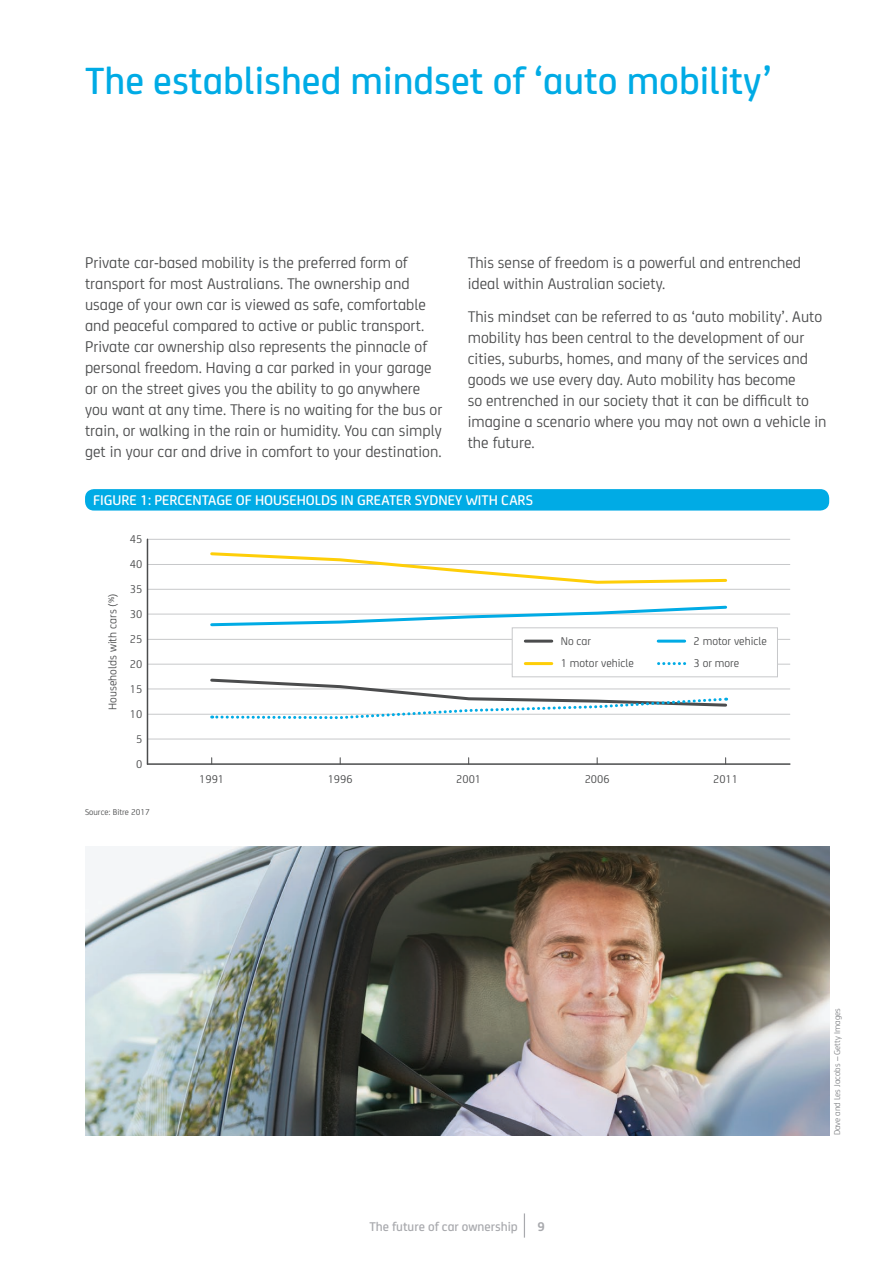
<style>
.page{position:relative;width:893px;height:1263px;background:#fff}
.page>*{position:absolute;margin:0;border:0;box-sizing:border-box;transform-origin:0 0}
.t1{font:500 40.5px "NRMA";color:#00abe5}
.t2{font:16.5px/21px "NRMA";color:#4b4c4d}
.t3{font:500 15px "NRMA";color:#fff}
.t4{font:500 13.5px "NRMA";color:#a8a9ad}
.t5{font:700 13.5px "NRMA";color:#a8a9ad}
.t6{font:12px "NRMA";color:#4b4c4d}
.t7{font:9px "NRMA";color:#808285}
.t8{font:9px "NRMA";color:#4b4c4d}
</style>
<div class="page">
<svg style="left:524px;top:1213px;width:1px;height:24px"></svg>
<img style="left:85px;top:846px;width:744px;height:289px">
<hr style="left:147px;top:739px;width:643px;height:1px;background:#c7c8ca">
<hr style="left:147px;top:714px;width:643px;height:1px;background:#c7c8ca">
<hr style="left:147px;top:689px;width:643px;height:1px;background:#c7c8ca">
<hr style="left:147px;top:664px;width:643px;height:1px;background:#c7c8ca">
<hr style="left:147px;top:639px;width:643px;height:1px;background:#c7c8ca">
<hr style="left:147px;top:614px;width:643px;height:1px;background:#c7c8ca">
<hr style="left:147px;top:589px;width:643px;height:1px;background:#c7c8ca">
<hr style="left:147px;top:564px;width:643px;height:1px;background:#c7c8ca">
<hr style="left:147px;top:539px;width:643px;height:1px;background:#c7c8ca">
<hr style="left:147px;top:763px;width:643px;height:2px;background:#4b4c4d">
<svg style="left:210px;top:552px;width:518px;height:32px"></svg>
<svg style="left:209px;top:605px;width:520px;height:23px"></svg>
<svg style="left:209px;top:677px;width:520px;height:43px"></svg>
<hr style="left:147px;top:539px;width:1px;height:225px;background:#4b4c4d">
<div style="left:512px;top:628px;width:265px;height:49px;background:#fff"></div>
<div style="left:512px;top:627px;width:266px;height:50px;border:1px solid #c7c8ca"></div>
<hr style="left:525px;top:640px;width:27px;height:3px;background:#4b4c4d">
<hr style="left:525px;top:662px;width:27px;height:3px;background:#fece08">
<hr style="left:658px;top:640px;width:27px;height:3px;background:#00abe5">
<svg style="left:658px;top:662px;width:27px;height:3px"></svg>
<div style="left:85px;top:489px;width:744px;height:22px;background:#00abe5;border-radius:9px"></div>
<h1 class="t1" style="left:85px;top:51px;width:688px">The established mindset of ‘auto mobility’</h1>
<p class="t2" style="left:85px;top:251px;width:359px">Private car-based mobility is the preferred form of transport for most Australians. The ownership and usage of your own car is viewed as safe, comfortable and peaceful compared to active or public transport.<br>Private car ownership also represents the pinnacle of personal freedom. Having a car parked in your garage or on the street gives you the ability to go anywhere you want at any time. There is no waiting for the bus or train, or walking in the rain or humidity. You can simply get in your car and drive in comfort to your destination.</p>
<p class="t2" style="left:468px;top:251px;width:335px">This sense of freedom is a powerful and entrenched ideal within Australian society.</p>
<p class="t2" style="left:468px;top:305px;width:360px">This mindset can be referred to as ‘auto mobility’. Auto mobility has been central to the development of our cities, suburbs, homes, and many of the services and goods we use every day. Auto mobility has become<br>so entrenched in our society that it can be difficult to imagine a scenario where you may not own a vehicle in the future.</p>
<p class="t3" style="left:93px;top:489px;width:441px">FIGURE 1: PERCENTAGE OF HOUSEHOLDS IN GREATER SYDNEY WITH CARS</p>
<p class="t6" style="left:130px;top:531px;width:14px">45</p>
<p class="t6" style="left:104px;top:710px;width:118px;rotate:-90deg">Households with cars (%)</p>
<p class="t6" style="left:130px;top:556px;width:14px">40</p>
<p class="t6" style="left:130px;top:581px;width:14px">35</p>
<p class="t6" style="left:130px;top:606px;width:14px">30</p>
<p class="t6" style="left:130px;top:630px;width:14px">25</p>
<p class="t6" style="left:130px;top:655px;width:14px">20</p>
<p class="t6" style="left:130px;top:680px;width:14px">15</p>
<p class="t6" style="left:130px;top:705px;width:14px">10</p>
<p class="t6" style="left:136px;top:730px;width:8px">5</p>
<p class="t6" style="left:136px;top:755px;width:8px">0</p>
<p class="t8" style="left:85px;top:805px;width:66px">Source: Bitre 2017</p>
<p class="t6" style="left:561px;top:632px;width:32px">No car</p>
<p class="t6" style="left:561px;top:655px;width:75px">1 motor vehicle</p>
<p class="t6" style="left:694px;top:632px;width:75px">2 motor vehicle</p>
<p class="t6" style="left:694px;top:655px;width:47px">3 or more</p>
<p class="t6" style="left:199px;top:770px;width:26px">1991</p>
<p class="t6" style="left:328px;top:770px;width:26px">1996</p>
<p class="t6" style="left:456px;top:770px;width:26px">2001</p>
<p class="t6" style="left:585px;top:770px;width:26px">2006</p>
<p class="t6" style="left:713px;top:770px;width:26px">2011</p>
<p class="t4" style="left:369px;top:1216px;width:150px">The future of car ownership</p>
<p class="t5" style="left:538px;top:1216px;width:9px">9</p>
<p class="t7" style="left:831px;top:1135px;width:129px;rotate:-90deg">Dave and Les Jacobs – Getty Images</p>
</div>
